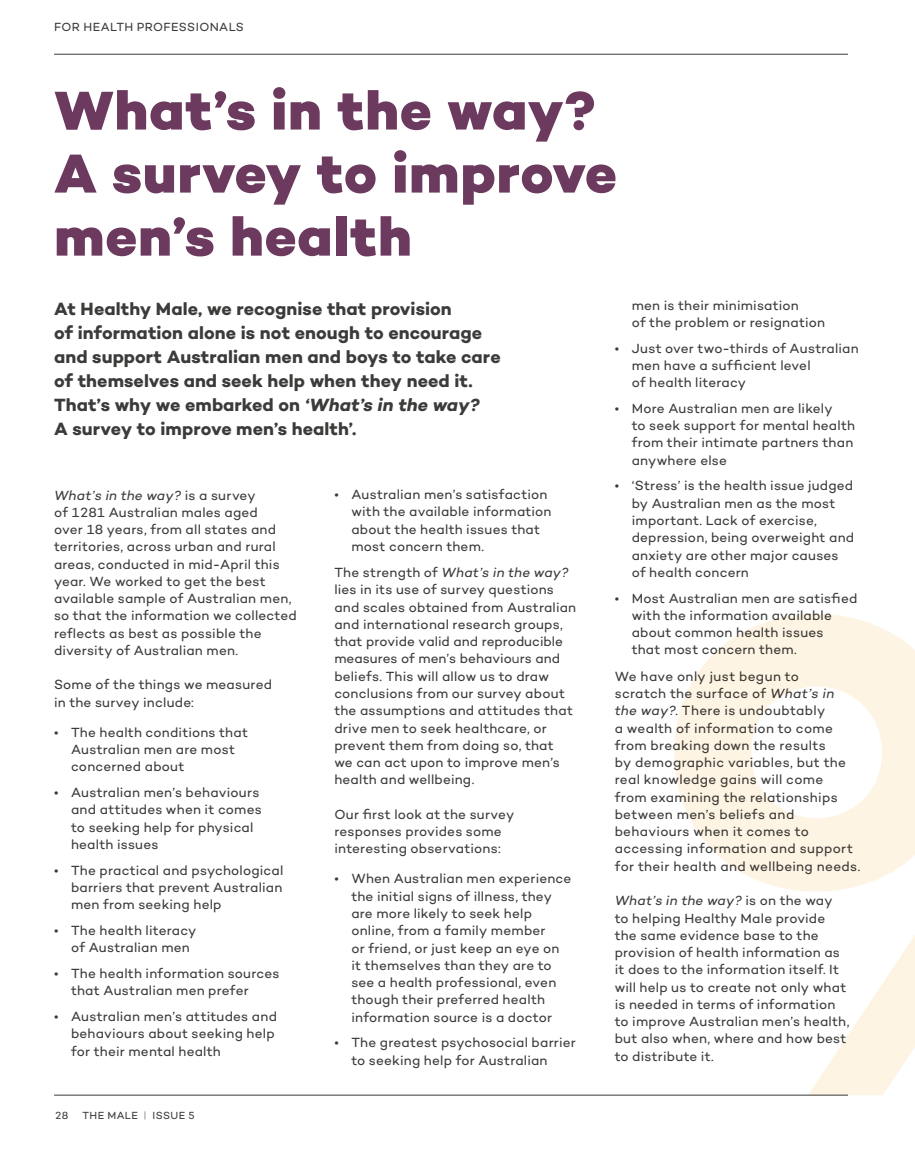
<style>
.page{position:relative;width:915px;height:1149px;background:#fff}
.page>*{position:absolute;margin:0;border:0;box-sizing:border-box;transform-origin:0 0}
.t1{font:800 55.5px/63px "Campton";letter-spacing:.01em;color:#6c3a5e}
.t2{font:700 18px/24px "Campton";letter-spacing:.005em;color:#3b3b3a}
.t3{font:13.5px/17.2px "Campton";letter-spacing:.015em;color:#3b3b3a}
.t4{font:12px "Campton";letter-spacing:.035em;color:#3b3b3a}
.t5{font:10.5px "Campton";letter-spacing:.04em;color:#3b3b3a}
.s1{font-style:italic}
.s2{font-weight:200}
</style>
<div class="page">
<hr style="left:54px;top:54px;width:806px;height:1px;background:#3b3b3a">
<hr style="left:54px;top:1094px;width:806px;height:1px;background:#3b3b3a">
<div style="left:848px;top:0;width:66px;height:1135px;background:#fff"></div>
<svg style="left:674px;top:614px;width:240px;height:482px"></svg>
<p class="t4" style="left:54px;top:19px;width:191px">FOR HEALTH PROFESSIONALS</p>
<h1 class="t1" style="left:54px;top:79px;width:564px">What’s in the way?<br>A survey to improve men’s health</h1>
<p class="t2" style="left:54px;top:297px;width:448px">At Healthy Male, we recognise that provision<br>of information alone is not enough to encourage and support Australian men and boys to take care of themselves and seek help when they need it.<br>That’s why we embarked on <span class="s1">‘What’s in the way?<br></span>A survey to improve men’s health’.</p>
<p class="t3" style="left:631px;top:296px;width:195px">men is their minimisation<br>of the problem or resignation</p>
<p class="t3" style="left:631px;top:339px;width:228px;text-indent:-17px">• Just over two-thirds of Australian men have a sufficient level<br>of health literacy</p>
<p class="t3" style="left:631px;top:399px;width:225px;text-indent:-17px">• More Australian men are likely<br>to seek support for mental health from their intimate partners than anywhere else</p>
<p class="t3" style="left:631px;top:477px;width:224px;text-indent:-17px">• ‘Stress’ is the health issue judged by Australian men as the most important. Lack of exercise, depression, being overweight and anxiety are other major causes of health concern</p>
<p class="t3" style="left:631px;top:589px;width:227px;text-indent:-17px">• Most Australian men are satisfied with the information available about common health issues<br>that most concern them.</p>
<p class="t3" style="left:614px;top:667px;width:247px">We have only just begun to<br>scratch the surface of <span class="s1">What’s in<br>the way?</span>. There is undoubtably<br>a wealth of information to come from breaking down the results<br>by demographic variables, but the real knowledge gains will come<br>from examining the relationships between men’s beliefs and behaviours when it comes to accessing information and support for their health and wellbeing needs.</p>
<p class="t3" style="left:614px;top:891px;width:236px"><span class="s1">What’s in the way?</span> is on the way to helping Healthy Male provide the same evidence base to the provision of health information as it does to the information itself. It will help us to create not only what is needed in terms of information to improve Australian men’s health, but also when, where and how best to distribute it.</p>
<p class="t3" style="left:351px;top:485px;width:202px;text-indent:-17px">• Australian men’s satisfaction with the available information about the health issues that most concern them.</p>
<p class="t3" style="left:334px;top:563px;width:243px">The strength of <span class="s1">What’s in the way? </span>lies in its use of survey questions and scales obtained from Australian and international research groups, that provide valid and reproducible measures of men’s behaviours and beliefs. This will allow us to draw conclusions from our survey about the assumptions and attitudes that drive men to seek healthcare, or prevent them from doing so, that<br>we can act upon to improve men’s health and wellbeing.</p>
<p class="t3" style="left:334px;top:805px;width:181px">Our first look at the survey responses provides some interesting observations:</p>
<p class="t3" style="left:351px;top:869px;width:221px;text-indent:-17px">• When Australian men experience the initial signs of illness, they are more likely to seek help online, from a family member<br>or friend, or just keep an eye on it themselves than they are to see a health professional, even though their preferred health information source is a doctor</p>
<p class="t3" style="left:351px;top:1033px;width:226px;text-indent:-17px">• The greatest psychosocial barrier to seeking help for Australian</p>
<p class="t3" style="left:54px;top:486px;width:244px"><span class="s1">What’s in the way?</span> is a survey<br>of 1281 Australian males aged<br>over 18 years, from all states and territories, across urban and rural areas, conducted in mid-April this year. We worked to get the best available sample of Australian men, so that the information we collected reflects as best as possible the diversity of Australian men.</p>
<p class="t3" style="left:54px;top:675px;width:219px">Some of the things we measured in the survey include:</p>
<p class="t3" style="left:71px;top:723px;width:178px;text-indent:-17px">• The health conditions that<br>Australian men are most concerned about</p>
<p class="t3" style="left:71px;top:783px;width:192px;text-indent:-17px">• Australian men’s behaviours and attitudes when it comes to seeking help for physical health issues</p>
<p class="t3" style="left:71px;top:860px;width:214px;text-align:justify;text-indent:-17px">• The practical and psychological barriers that prevent Australian men from seeking help</p>
<p class="t3" style="left:71px;top:921px;width:127px;text-indent:-17px">• The health literacy of Australian men</p>
<p class="t3" style="left:71px;top:964px;width:210px;text-indent:-17px">• The health information sources that Australian men prefer</p>
<p class="t3" style="left:71px;top:1007px;width:207px;text-indent:-17px">• Australian men’s attitudes and behaviours about seeking help for their mental health</p>
<p class="t5" style="left:55px;top:1108px;width:15px">28</p>
<p class="t5" style="left:82px;top:1108px;width:114px">THE MALE <span class="s2">|</span> ISSUE 5</p>
</div>
